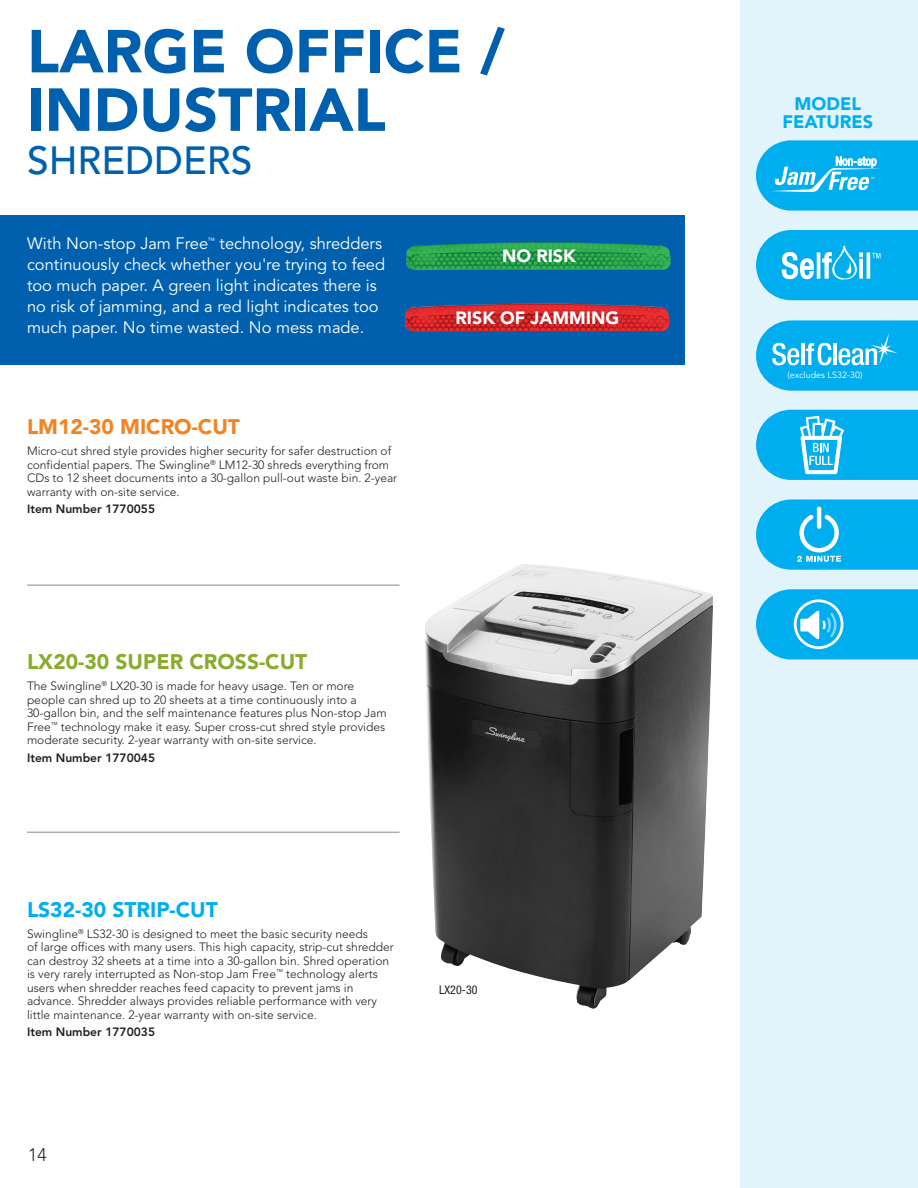
<style>
.page{position:relative;width:918px;height:1188px;background:#fff}
.page>*{position:absolute;margin:0;border:0;box-sizing:border-box;transform-origin:0 0}
.t1{font:900 60px "Avenir LT Std";color:#0160ae}
.t2{font:500 39px "Avenir LT Std";color:#0160ae}
.Product_Name_Cross{font:900 21px "Avenir LT Std";color:#88ac2e}
.Product_Name_Micro{font:900 21px "Avenir LT Std";color:#f58220}
.Product_Name_strip{font:900 21px "Avenir LT Std";color:#00aeef}
.Product_Name_Micro-2{font:900 18px "Avenir LT Std";color:#00aeef}
.t3{font:300 18px "Avenir LT Std";color:#231f20}
.t4{font:900 17.7px "Avenir LT Std";color:#fff}
.t5{font:16.5px/21px "Avenir LT Std";color:#fff}
.Product_Copy{font:300 12px/13.5px "Avenir LT Std";color:#231f20}
.t6{font:800 12px "Avenir LT Std";color:#231f20}
.Product_Name_Cross-2{font:condensed 12px "Helvetica Neue LT Std";color:#231f20}
.t7{font:9px "Avenir LT Std";color:#fff}
</style>
<div class="page">
<img style="left:425px;top:564px;width:288px;height:445px">
<div style="left:740px;top:0;width:178px;height:1188px;background:#e1f4fc"></div>
<hr style="left:27px;top:584px;width:373px;height:2px;background:#939598">
<hr style="left:27px;top:832px;width:373px;height:1px;background:#939598">
<svg style="left:756px;top:410px;width:162px;height:70px;background:#22b8f1"></svg>
<svg style="left:756px;top:140px;width:162px;height:71px;background:#26b9f1"></svg>
<svg style="left:756px;top:320px;width:162px;height:71px;background:#27baf1"></svg>
<svg style="left:756px;top:500px;width:162px;height:70px;background:#1bb6f0"></svg>
<div style="left:0;top:215px;width:685px;height:149px;background:#0160ae"></div>
<img style="left:406px;top:242px;width:265px;height:28px">
<img style="left:405px;top:304px;width:264px;height:27px">
<svg style="left:756px;top:589px;width:162px;height:71px;background:#20b8f0"></svg>
<svg style="left:756px;top:230px;width:162px;height:70px;background:#23b9f1"></svg>
<p class="t1" style="left:27px;top:15px;width:479px">LARGE OFFICE /</p>
<p class="t1" style="left:27px;top:74px;width:360px">INDUSTRIAL</p>
<p class="t2" style="left:27px;top:138px;width:227px">SHREDDERS</p>
<p class="t5" style="left:27px;top:234px;width:360px">With Non-stop Jam Free<sup>™</sup> technology, shredders continuously check whether you're trying to feed too much paper. A green light indicates there is no risk of jamming, and a red light indicates too much paper. No time wasted. No mess made.</p>
<p class="Product_Name_Micro" style="left:27px;top:414px;width:214px">LM12-30 MICRO-CUT</p>
<p class="Product_Copy" style="left:27px;top:444px;width:372px">Micro-cut shred style provides higher security for safer destruction of confidential papers. The Swingline<sup>®</sup> LM12-30 shreds everything from CDs to 12 sheet documents into a 30-gallon pull-out waste bin. 2-year warranty with on-site service.</p>
<p class="t6" style="left:27px;top:502px;width:130px">Item Number 1770055</p>
<p class="t4" style="left:502px;top:245px;width:75px">NO RISK</p>
<p class="t4" style="left:456px;top:307px;width:165px">RISK OF JAMMING</p>
<p class="Product_Name_Cross" style="left:27px;top:649px;width:282px">LX20-30 SUPER CROSS-CUT</p>
<p class="Product_Copy" style="left:27px;top:679px;width:361px">The Swingline<sup>®</sup> LX20-30 is made for heavy usage. Ten or more people can shred up to 20 sheets at a time continuously into a 30-gallon bin, and the self maintenance features plus Non-stop Jam Free<sup>™</sup> technology make it easy. Super cross-cut shred style provides moderate security. 2-year warranty with on-site service.</p>
<p class="t6" style="left:27px;top:750px;width:130px">Item Number 1770045</p>
<p class="Product_Name_strip" style="left:27px;top:897px;width:192px">LS32-30 STRIP-CUT</p>
<p class="Product_Copy" style="left:27px;top:927px;width:368px">Swingline<sup>®</sup> LS32-30 is designed to meet the basic security needs<br>of large offices with many users. This high capacity, strip-cut shredder can destroy 32 sheets at a time into a 30-gallon bin. Shred operation is very rarely interrupted as Non-stop Jam Free<sup>™</sup> technology alerts users when shredder reaches feed capacity to prevent jams in advance. Shredder always provides reliable performance with very little maintenance. 2-year warranty with on-site service.</p>
<p class="t6" style="left:27px;top:1024px;width:130px">Item Number 1770035</p>
<h3 class="t3" style="left:28px;top:1145px;width:20px">14</h3>
<p class="Product_Name_Cross-2" style="left:439px;top:983px;width:40px">LX20-30</p>
<p class="Product_Name_Micro-2" style="left:794px;top:93px;width:68px">MODEL</p>
<p class="Product_Name_Micro-2" style="left:782px;top:111px;width:92px">FEATURES</p>
<p class="t7" style="left:788px;top:370px;width:76px">(excludes LS32-30)</p>
</div>
